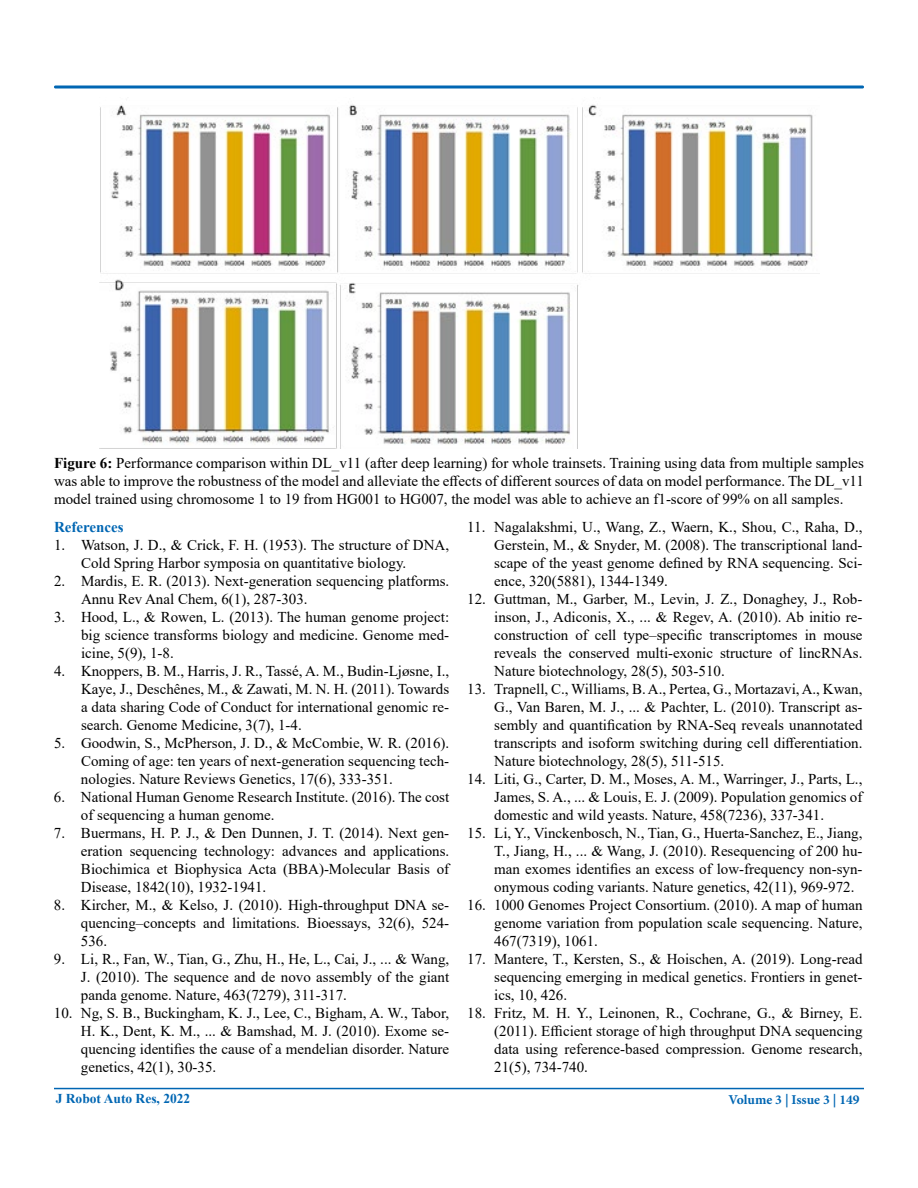
<style>
.page{position:relative;width:918px;height:1188px;background:#fff}
.page>*{position:absolute;margin:0;border:0;box-sizing:border-box;transform-origin:0 0}
.t1{font:15px/18px "Times New Roman";color:#000;text-align:justify}
.t2{font:700 15px "Times New Roman";color:#0066b3}
.t3{font:700 13.5px "Minion Pro";color:#0066b3}
.t4{font:700 13.5px "Times New Roman";color:#0066b3}
.s1{font-weight:700}
</style>
<div class="page">
<hr style="left:54px;top:1088px;width:810px;height:1px;background:#0066b3">
<div style="left:54px;top:86px;width:810px;height:2px;border:2px solid #0066b3"></div>
<img style="left:99px;top:104px;width:720px;height:345px">
<p class="t1" style="left:54px;top:453px;width:812px"><span class="s1">Figure 6:</span> Performance comparison within DL_v11 (after deep learning) for whole trainsets. Training using data from multiple samples was able to improve the robustness of the model and alleviate the effects of different sources of data on model performance. The DL_v11 model trained using chromosome 1 to 19 from HG001 to HG007, the model was able to achieve an f1-score of 99% on all samples.</p>
<p class="t2" style="left:54px;top:516px;width:71px">References</p>
<p class="t1" style="left:81px;top:535px;width:370px;text-indent:-27px">1. Watson, J. D., &amp; Crick, F. H. (1953). The structure of DNA,<br>Cold Spring Harbor symposia on quantitative biology.</p>
<p class="t1" style="left:81px;top:571px;width:370px;text-indent:-27px">2. Mardis, E. R. (2013). Next-generation sequencing platforms.<br>Annu Rev Anal Chem, 6(1), 287-303.</p>
<p class="t1" style="left:81px;top:607px;width:370px;text-indent:-27px">3. Hood, L., &amp; Rowen, L. (2013). The human genome project: big science transforms biology and medicine. Genome med&shy;icine, 5(9), 1-8.</p>
<p class="t1" style="left:81px;top:661px;width:370px;text-indent:-27px">4. Knoppers, B. M., Harris, J. R., Tassé, A. M., Budin-Ljøsne, I., Kaye, J., Deschênes, M., &amp; Zawati, M. N. H. (2011). Towards a data sharing Code of Conduct for international genomic re&shy;search. Genome Medicine, 3(7), 1-4.</p>
<p class="t1" style="left:81px;top:733px;width:370px;text-indent:-27px">5. Goodwin, S., McPherson, J. D., &amp; McCombie, W. R. (2016).<br>Coming of age: ten years of next-generation sequencing tech&shy;nologies. Nature Reviews Genetics, 17(6), 333-351.</p>
<p class="t1" style="left:81px;top:787px;width:370px;text-indent:-27px">6. National Human Genome Research Institute. (2016). The cost of sequencing a human genome.</p>
<p class="t1" style="left:81px;top:823px;width:370px;text-indent:-27px">7. Buermans, H. P. J., &amp; Den Dunnen, J. T. (2014). Next gen&shy;eration sequencing technology: advances and applications.<br>Biochimica et Biophysica Acta (BBA)-Molecular Basis of Disease, 1842(10), 1932-1941.</p>
<p class="t1" style="left:81px;top:895px;width:370px;text-indent:-27px">8. Kircher, M., &amp; Kelso, J. (2010). High‐throughput DNA se&shy;quencing–concepts and limitations. Bioessays, 32(6), 524- 536.</p>
<p class="t1" style="left:81px;top:949px;width:370px;text-indent:-27px">9. Li, R., Fan, W., Tian, G., Zhu, H., He, L., Cai, J., ... &amp; Wang, J. (2010). The sequence and de novo assembly of the giant panda genome. Nature, 463(7279), 311-317.</p>
<p class="t1" style="left:81px;top:1003px;width:370px;text-indent:-27px">10. Ng, S. B., Buckingham, K. J., Lee, C., Bigham, A. W., Tabor, H. K., Dent, K. M., ... &amp; Bamshad, M. J. (2010). Exome se&shy;quencing identifies the cause of a mendelian disorder. Nature genetics, 42(1), 30-35.</p>
<p class="t1" style="left:494px;top:517px;width:370px;text-indent:-27px">11. Nagalakshmi, U., Wang, Z., Waern, K., Shou, C., Raha, D., Gerstein, M., &amp; Snyder, M. (2008). The transcriptional land&shy;scape of the yeast genome defined by RNA sequencing. Sci&shy;ence, 320(5881), 1344-1349.</p>
<p class="t1" style="left:494px;top:589px;width:370px;text-indent:-27px">12. Guttman, M., Garber, M., Levin, J. Z., Donaghey, J., Rob&shy;inson, J., Adiconis, X., ... &amp; Regev, A. (2010). Ab initio re&shy;construction of cell type–specific transcriptomes in mouse reveals the conserved multi-exonic structure of lincRNAs.<br>Nature biotechnology, 28(5), 503-510.</p>
<p class="t1" style="left:494px;top:679px;width:370px;text-indent:-27px">13. Trapnell, C., Williams, B. A., Pertea, G., Mortazavi, A., Kwan, G., Van Baren, M. J., ... &amp; Pachter, L. (2010). Transcript as&shy;sembly and quantification by RNA-Seq reveals unannotated transcripts and isoform switching during cell differentiation.<br>Nature biotechnology, 28(5), 511-515.</p>
<p class="t1" style="left:494px;top:769px;width:370px;text-indent:-27px">14. Liti, G., Carter, D. M., Moses, A. M., Warringer, J., Parts, L., James, S. A., ... &amp; Louis, E. J. (2009). Population genomics of domestic and wild yeasts. Nature, 458(7236), 337-341.</p>
<p class="t1" style="left:494px;top:823px;width:370px;text-indent:-27px">15. Li, Y., Vinckenbosch, N., Tian, G., Huerta-Sanchez, E., Jiang, T., Jiang, H., ... &amp; Wang, J. (2010). Resequencing of 200 hu&shy;man exomes identifies an excess of low-frequency non-syn&shy;onymous coding variants. Nature genetics, 42(11), 969-972.</p>
<p class="t1" style="left:494px;top:895px;width:370px;text-indent:-27px">16. 1000 Genomes Project Consortium. (2010). A map of human genome variation from population scale sequencing. Nature, 467(7319), 1061.</p>
<p class="t1" style="left:494px;top:949px;width:370px;text-indent:-27px">17. Mantere, T., Kersten, S., &amp; Hoischen, A. (2019). Long-read sequencing emerging in medical genetics. Frontiers in genet&shy;ics, 10, 426.</p>
<p class="t1" style="left:494px;top:1003px;width:370px;text-indent:-27px">18. Fritz, M. H. Y., Leinonen, R., Cochrane, G., &amp; Birney, E. (2011). Efficient storage of high throughput DNA sequencing data using reference-based compression. Genome research, 21(5), 734-740.</p>
<p class="t4" style="left:56px;top:1089px;width:136px">J Robot Auto Res, 2022</p>
<p class="t3" style="left:729px;top:1090px;width:133px">Volume 3 | Issue 3 | 149</p>
</div>
